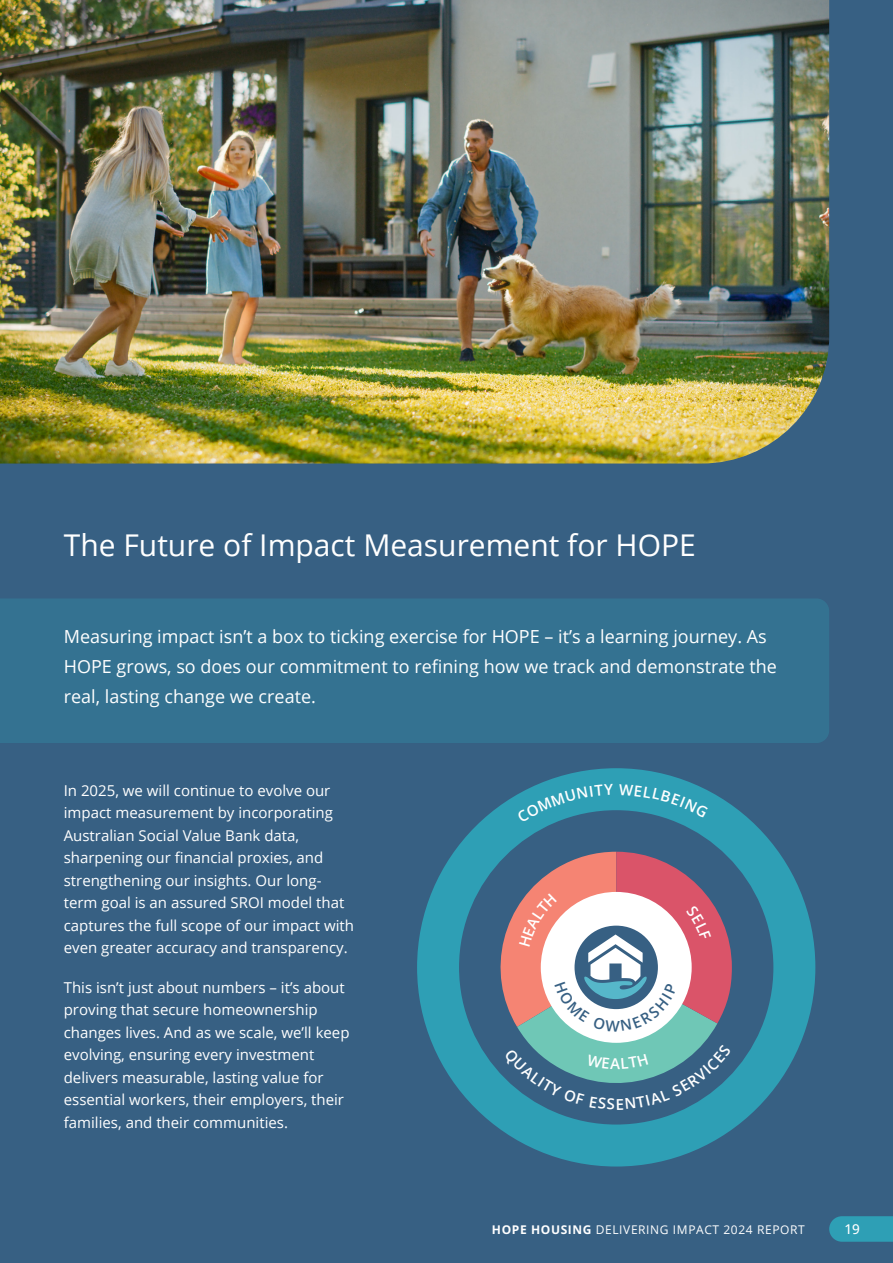
<style>
.page{position:relative;width:893px;height:1263px;background:#376083}
.page>*{position:absolute;margin:0;border:0;box-sizing:border-box;transform-origin:0 0}
.t1{font:30px "Open Sans";color:#fff}
.t2{font:18px/30px "Open Sans";color:#fff}
.t3{font:15px/22.5px "Open Sans";color:#fff}
.t4{font:500 13.5px "Open Sans";color:#fff}
.t5{font:12px "Open Sans";letter-spacing:.05em;color:#fff}
.s1{font-weight:700}
</style>
<div class="page">
<img style="left:0;top:0;width:829px;height:463px">
<div style="left:0;top:599px;width:829px;height:144px;background:#347291"></div>
<div style="left:417px;top:768px;width:398px;height:398px;background:#2e9fb5;border-radius:50%"></div>
<div style="left:459px;top:810px;width:314px;height:314px;background:#376083;border-radius:50%"></div>
<svg style="left:829px;top:1216px;width:64px;height:26px;background:#2e9ab1"></svg>
<svg style="left:517px;top:784px;width:96px;height:38px"></svg>
<svg style="left:619px;top:784px;width:89px;height:34px"></svg>
<svg style="left:484px;top:852px;width:248px;height:258px"></svg>
<h1 class="t1" style="left:64px;top:524px;width:634px">The Future of Impact Measurement for HOPE</h1>
<p class="t2" style="left:64px;top:621px;width:715px">Measuring impact isn’t a box to ticking exercise for HOPE – it’s a learning journey. As<br>HOPE grows, so does our commitment to refining how we track and demonstrate the real, lasting change we create.</p>
<p class="t3" style="left:64px;top:778px;width:292px">In 2025, we will continue to evolve our impact measurement by incorporating Australian Social Value Bank data, sharpening our financial proxies, and strengthening our insights. Our long&shy;term goal is an assured SROI model that captures the full scope of our impact with even greater accuracy and transparency.</p>
<p class="t3" style="left:64px;top:976px;width:287px">This isn’t just about numbers – it’s about proving that secure homeownership changes lives. And as we scale, we’ll keep evolving, ensuring every investment delivers measurable, lasting value for essential workers, their employers, their families, and their communities.</p>
<p class="t5" style="left:492px;top:1221px;width:314px"><span class="s1">HOPE HOUSING</span> DELIVERING IMPACT 2024 REPORT</p>
<p class="t4" style="left:844px;top:1219px;width:17px">19</p>
</div>
